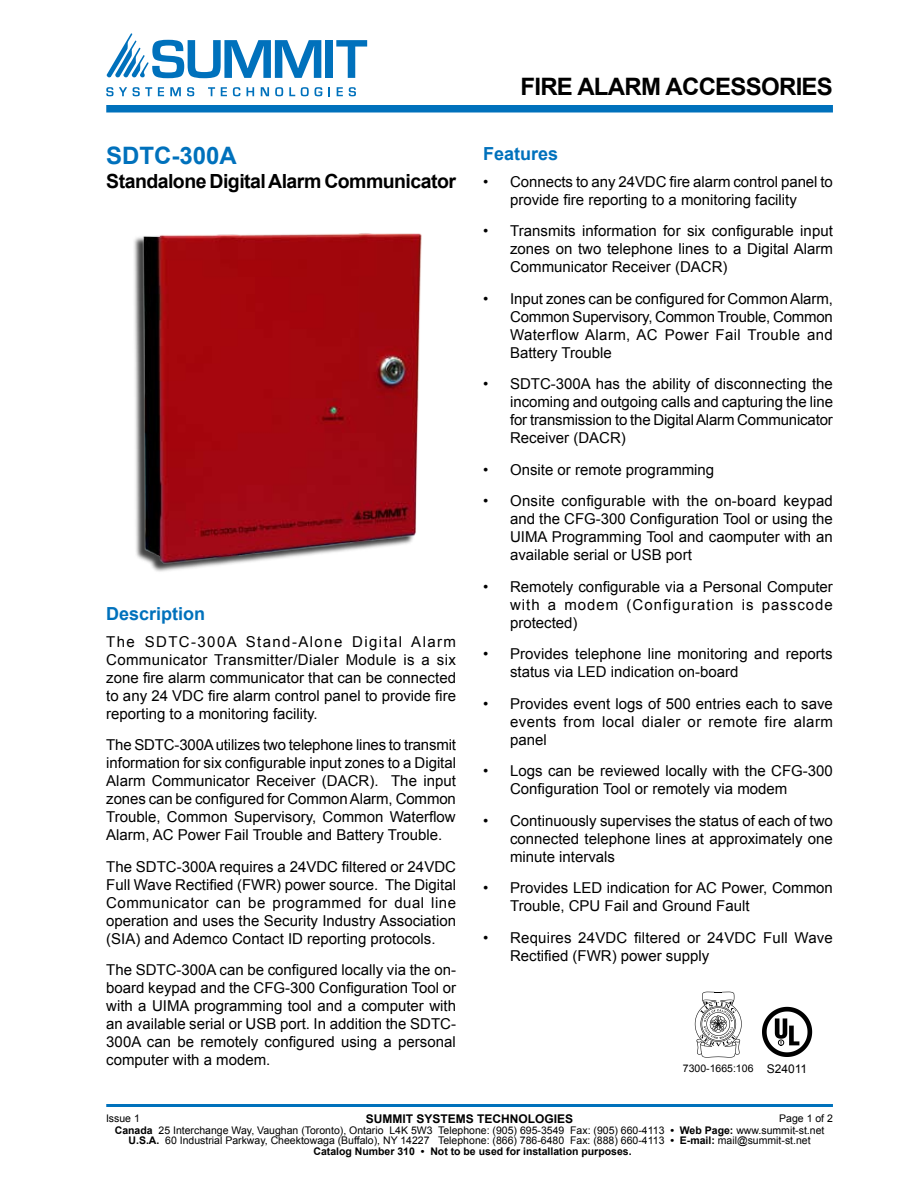
<style>
.page{position:relative;width:918px;height:1188px;background:#fff}
.page>*{position:absolute;margin:0;border:0;box-sizing:border-box;transform-origin:0 0}
.t1{font:700 24px "Arial";letter-spacing:-.03em;color:#000}
.t2{font:700 24px "Arial";color:#0071bc}
.t3{font:700 19.5px "Arial";letter-spacing:-.025em;color:#000}
.t4{font:700 18px "Arial";color:#0071bc}
.t5{font:15px/18px "Arial";color:#000;text-align:justify}
.t6{font:700 12px "Arial";color:#000}
.t7{font:10.5px/10.5px "Arial";color:#000;text-align:center}
.s1{font-size:12px}
.s2{font-weight:700}
</style>
<div class="page">
<div style="left:106px;top:105px;width:727px;height:7px;background:#0071bc"></div>
<hr style="left:106px;top:1104px;width:727px;height:3px;background:#0071bc">
<div style="left:325px;top:40px;width:8px;height:38px;background:#0071bc"></div>
<svg style="left:336px;top:40px;width:31px;height:38px"></svg>
<svg style="left:107px;top:33px;width:214px;height:45px"></svg>
<svg style="left:106px;top:87px;width:21px;height:9px"></svg>
<svg style="left:133px;top:87px;width:19px;height:9px"></svg>
<svg style="left:158px;top:87px;width:6px;height:9px"></svg>
<svg style="left:170px;top:87px;width:11px;height:9px"></svg>
<svg style="left:187px;top:87px;width:7px;height:9px"></svg>
<svg style="left:208px;top:87px;width:7px;height:9px"></svg>
<svg style="left:221px;top:87px;width:6px;height:9px"></svg>
<svg style="left:233px;top:87px;width:7px;height:9px"></svg>
<svg style="left:247px;top:87px;width:7px;height:9px"></svg>
<svg style="left:261px;top:87px;width:8px;height:9px"></svg>
<svg style="left:275px;top:87px;width:8px;height:9px"></svg>
<svg style="left:289px;top:87px;width:6px;height:9px"></svg>
<svg style="left:301px;top:87px;width:21px;height:9px"></svg>
<svg style="left:337px;top:87px;width:6px;height:9px"></svg>
<svg style="left:349px;top:87px;width:7px;height:9px"></svg>
<svg style="left:762px;top:1007px;width:50px;height:50px"></svg>
<svg style="left:695px;top:992px;width:47px;height:66px"></svg>
<div style="left:130px;top:233px;width:290px;height:340px;background:#000;opacity:.75"></div>
<img style="left:135px;top:233px;width:287px;height:335px">
<h1 class="t2" style="left:106px;top:140px;width:132px">SDTC-300A</h1>
<h2 class="t3" style="left:106px;top:168px;width:351px">Standalone Digital Alarm Communicator</h2>
<p class="t4" style="left:106px;top:602px;width:101px">Description</p>
<p class="t5" style="left:106px;top:633px;width:351px">The SDTC-300A Stand-Alone Digital Alarm Communicator Transmitter/Dialer Module is a six zone fire alarm communicator that can be connected to any 24 VDC fire alarm control panel to provide fire reporting to a monitoring facility.</p>
<p class="t5" style="left:106px;top:736px;width:351px">The SDTC-300A utilizes two telephone lines to transmit information for six configurable input zones to a Digital Alarm Communicator Receiver (DACR). The input zones can be configured for Common Alarm, Common Trouble, Common Supervisory, Common Waterflow Alarm, AC Power Fail Trouble and Battery Trouble.</p>
<p class="t5" style="left:106px;top:858px;width:351px">The SDTC-300A requires a 24VDC filtered or 24VDC Full Wave Rectified (FWR) power source. The Digital Communicator can be programmed for dual line operation and uses the Security Industry Association (SIA) and Ademco Contact ID reporting protocols.</p>
<p class="t5" style="left:106px;top:961px;width:351px">The SDTC-300A can be configured locally via the on&shy;board keypad and the CFG-300 Configuration Tool or with a UIMA programming tool and a computer with an available serial or USB port. In addition the SDTC-300A can be remotely configured using a personal computer with a modem.</p>
<h1 class="t1" style="left:520px;top:71px;width:314px">FIRE ALARM ACCESSORIES</h1>
<p class="t4" style="left:483px;top:142px;width:77px">Features</p>
<p class="t5" style="left:510px;top:173px;width:324px">Connects to any 24VDC fire alarm control panel to provide fire reporting to a monitoring facility</p>
<p class="t5" style="left:510px;top:222px;width:324px">Transmits information for six configurable input zones on two telephone lines to a Digital Alarm Communicator Receiver (DACR)</p>
<p class="t5" style="left:510px;top:290px;width:324px">Input zones can be configured for Common Alarm, Common Supervisory, Common Trouble, Common Waterflow Alarm, AC Power Fail Trouble and Battery Trouble</p>
<p class="t5" style="left:510px;top:375px;width:324px">SDTC-300A has the ability of disconnecting the incoming and outgoing calls and capturing the line for transmission to the Digital Alarm Communicator Receiver (DACR)</p>
<p class="t5" style="left:510px;top:454px;width:324px;line-height:31.5px">Onsite or remote programming<br>Onsite configurable with the on-board keypad</p>
<p class="t5" style="left:510px;top:510px;width:324px">and the CFG-300 Configuration Tool or using the UIMA Programming Tool and caomputer with an available serial or USB port</p>
<p class="t5" style="left:510px;top:578px;width:324px">Remotely configurable via a Personal Computer with a modem (Configuration is passcode protected)</p>
<p class="t5" style="left:510px;top:645px;width:324px">Provides telephone line monitoring and reports status via LED indication on-board</p>
<p class="t5" style="left:510px;top:695px;width:324px">Provides event logs of 500 entries each to save events from local dialer or remote fire alarm panel</p>
<p class="t5" style="left:510px;top:762px;width:324px">Logs can be reviewed locally with the CFG-300<br>Configuration Tool or remotely via modem</p>
<p class="t5" style="left:510px;top:812px;width:324px">Continuously supervises the status of each of two connected telephone lines at approximately one minute intervals</p>
<p class="t5" style="left:510px;top:879px;width:324px">Provides LED indication for AC Power, Common<br>Trouble, CPU Fail and Ground Fault</p>
<p class="t5" style="left:510px;top:929px;width:324px">Requires 24VDC filtered or 24VDC Full Wave<br>Rectified (FWR) power supply</p>
<p class="t5" style="left:483px;top:173px;width:7px">•</p>
<p class="t5" style="left:483px;top:222px;width:7px">•</p>
<p class="t5" style="left:483px;top:290px;width:7px">•</p>
<p class="t5" style="left:483px;top:375px;width:7px">•</p>
<p class="t5" style="left:483px;top:454px;width:7px;line-height:31.5px">• •</p>
<p class="t5" style="left:483px;top:578px;width:7px">•</p>
<p class="t5" style="left:483px;top:645px;width:7px">•</p>
<p class="t5" style="left:483px;top:695px;width:7px">•</p>
<p class="t5" style="left:483px;top:762px;width:7px">•</p>
<p class="t5" style="left:483px;top:812px;width:7px">•</p>
<p class="t5" style="left:483px;top:879px;width:7px">•</p>
<p class="t5" style="left:483px;top:929px;width:7px">•</p>
<p class="t7" style="left:683px;top:1063px;width:126px">7300-1665:106 <span class="s1">S24011</span></p>
<p class="t7" style="left:106px;top:1113px;width:35px">Issue 1</p>
<p class="t7" style="left:779px;top:1113px;width:55px">Page of 2</p>
<p class="t6" style="left:366px;top:1111px;width:209px">SUMMIT SYSTEMS TECHNOLOGIES</p>
<p class="t7" style="left:115px;top:1125px;width:711px"><span class="s2">Canada</span> 25 Interchange Way, Vaughan (Toronto), Ontario L4K 5W3 Telephone: (905) 695-3549 Fax: (905) 660-4113 <span class="s2">• Web Page:</span> www.summit-st.net<br><span class="s2">U.S.A.</span> 60 Industrial Parkway, Cheektowaga (Buffalo), NY 14227 Telephone: (866) 786-6480 Fax: (888) 660-4113 <span class="s2">• E-mail:</span> mail@summit-st.net<br><span class="s2">Catalog Number 310 • Not to be used for installation purposes.</span></p>
</div>
